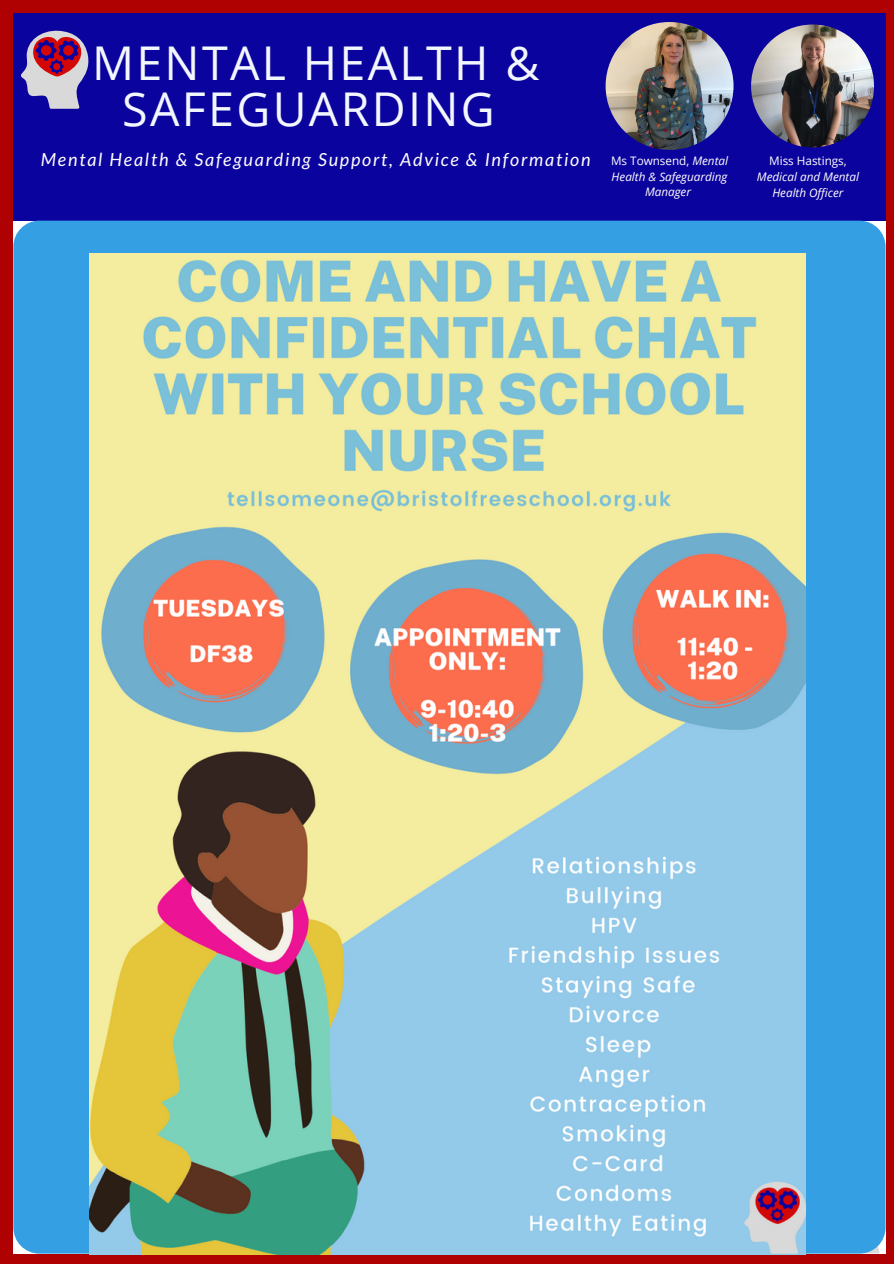
<style>
.page{position:relative;width:894px;height:1264px;background:#fff}
.page>*{position:absolute;margin:0;border:0;box-sizing:border-box;transform-origin:0 0}
.t1{font:46.5px/46.2px "Open Sans";letter-spacing:.05em;color:#f2f7ff;text-align:center}
.t2{font:italic 18px "Lato";letter-spacing:.1em;color:#fff}
.t3{font:italic 11.7px/15.6px "Open Sans";color:#fff;text-align:center}
.s1{font-style:normal}
</style>
<div class="page">
<div style="left:0;top:0;width:893px;height:1263px;background:#af0101"></div>
<div style="left:13px;top:13px;width:872px;height:207px;background:#0b039d"></div>
<svg style="left:21px;top:30px;width:68px;height:79px"></svg>
<img style="left:605px;top:22px;width:128px;height:128px;border-radius:50%">
<img style="left:750px;top:25px;width:123px;height:122px;border-radius:50%">
<svg style="left:864px;top:1236px;width:20px;height:17px"></svg>
<div style="left:13px;top:221px;width:872px;height:1032px;background:#349fe2;border-radius:26px"></div>
<img style="left:89px;top:254px;width:715px;height:1000px">
<p class="t1" style="left:92px;top:38px;width:448px">MENTAL HEALTH &amp;<br>SAFEGUARDING</p>
<p class="t2" style="left:41px;top:148px;width:551px">Mental Health &amp; Safeguarding Support, Advice &amp; Information</p>
<p class="t3" style="left:611px;top:153px;width:118px"><span class="s1">Ms Townsend,</span> Mental<br>Health &amp; Safeguarding<br>Manager</p>
<p class="t3" style="left:756px;top:153px;width:103px"><span class="s1">Miss Hastings,<br></span>Medical and Mental<br>Health Officer</p>
</div>
